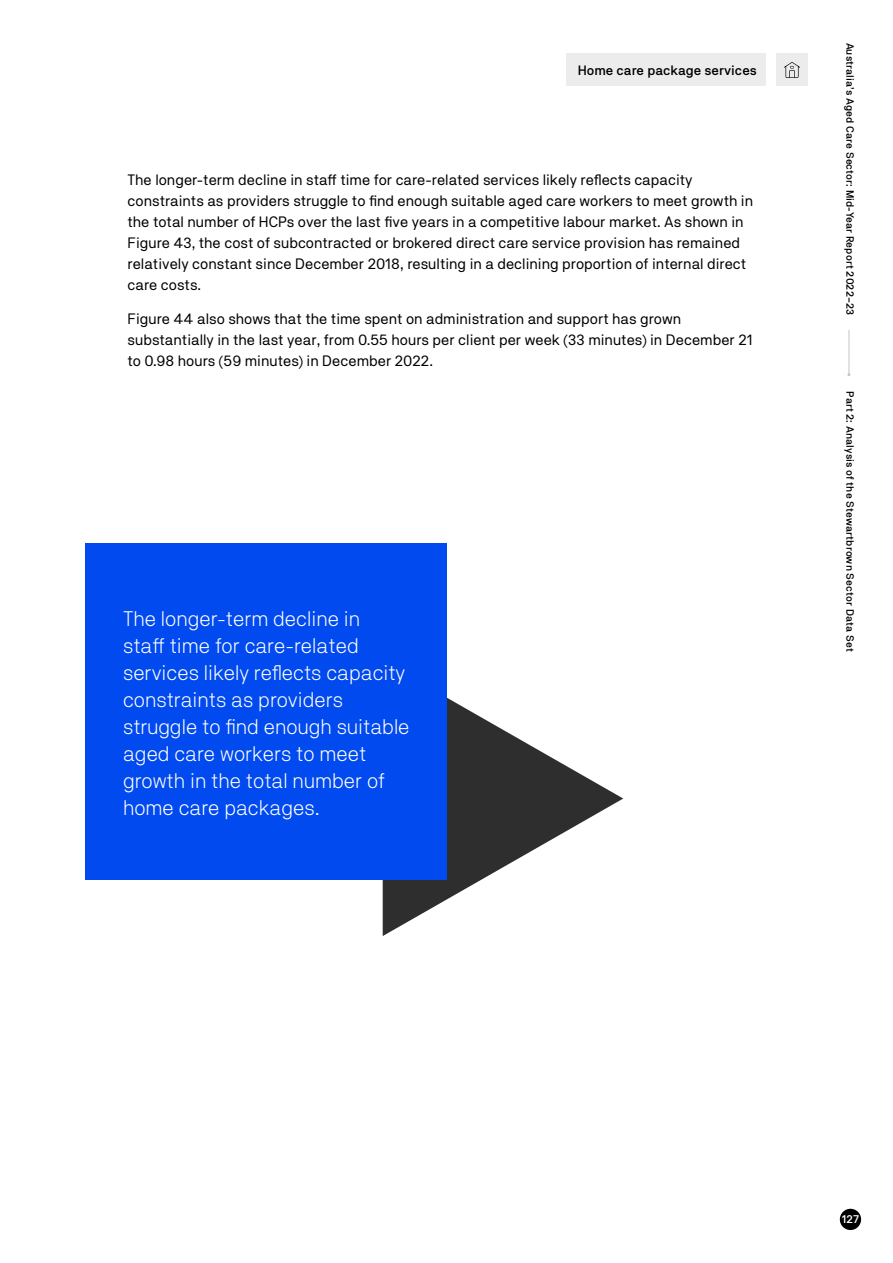
<style>
.page{position:relative;width:893px;height:1263px;background:#fff}
.page>*{position:absolute;margin:0;border:0;box-sizing:border-box;transform-origin:0 0}
.Pull_Quote_2{font:300 21px/27px "NB Akademie";color:#fff}
.Body_Copy{font:15px/21px "NB Akademie";color:#000}
.Body_Copy-2{font:500 13.5px "NB Akademie";color:#000}
.t1{font:500 11.25px "NB Akademie";color:#fff}
.t2{font:500 10.5px "NB Akademie";letter-spacing:.01em;color:#000}
</style>
<div class="page">
<div style="left:566px;top:53px;width:199px;height:33px;background:#ececec"></div>
<div style="left:776px;top:53px;width:32px;height:33px;background:#ececec"></div>
<svg style="left:784px;top:62px;width:16px;height:16px"></svg>
<svg style="left:383px;top:661px;width:240px;height:275px"></svg>
<div style="left:85px;top:544px;width:361px;height:336px;background:#004af0"></div>
<div style="left:840px;top:1209px;width:21px;height:21px;background:#000;border-radius:50%"></div>
<hr style="left:849px;top:330px;width:1px;height:45px;background:#c6c6c6">
<p class="Body_Copy-2" style="left:578px;top:62px;width:181px">Home care package services</p>
<p class="Body_Copy" style="left:128px;top:169px;width:627px">The longer-term decline in staff time for care-related services likely reflects capacity constraints as providers struggle to find enough suitable aged care workers to meet growth in the total number of HCPs over the last five years in a competitive labour market. As shown in Figure 43, the cost of subcontracted or brokered direct care service provision has remained relatively constant since December 2018, resulting in a declining proportion of internal direct care costs.</p>
<p class="Body_Copy" style="left:128px;top:308px;width:627px">Figure 44 also shows that the time spent on administration and support has grown substantially in the last year, from 0.55 hours per client per week (33 minutes) in December 21 to 0.98 hours (59 minutes) in December 2022.</p>
<p class="Pull_Quote_2" style="left:123px;top:604px;width:288px">The longer-term decline in<br>staff time for care-related services likely reflects capacity constraints as providers struggle to find enough suitable aged care workers to meet growth in the total number of home care packages.</p>
<p class="t2" style="left:856px;top:43px;width:274px;rotate:90deg">Australia’s Aged Care Sector: Mid-Year Report 2022–23</p>
<p class="t2" style="left:856px;top:391px;width:262px;rotate:90deg">Part 2: Analysis of the Stewartbrown Sector Data Set</p>
<p class="t1" style="left:842px;top:1212px;width:19px">127</p>
</div>
